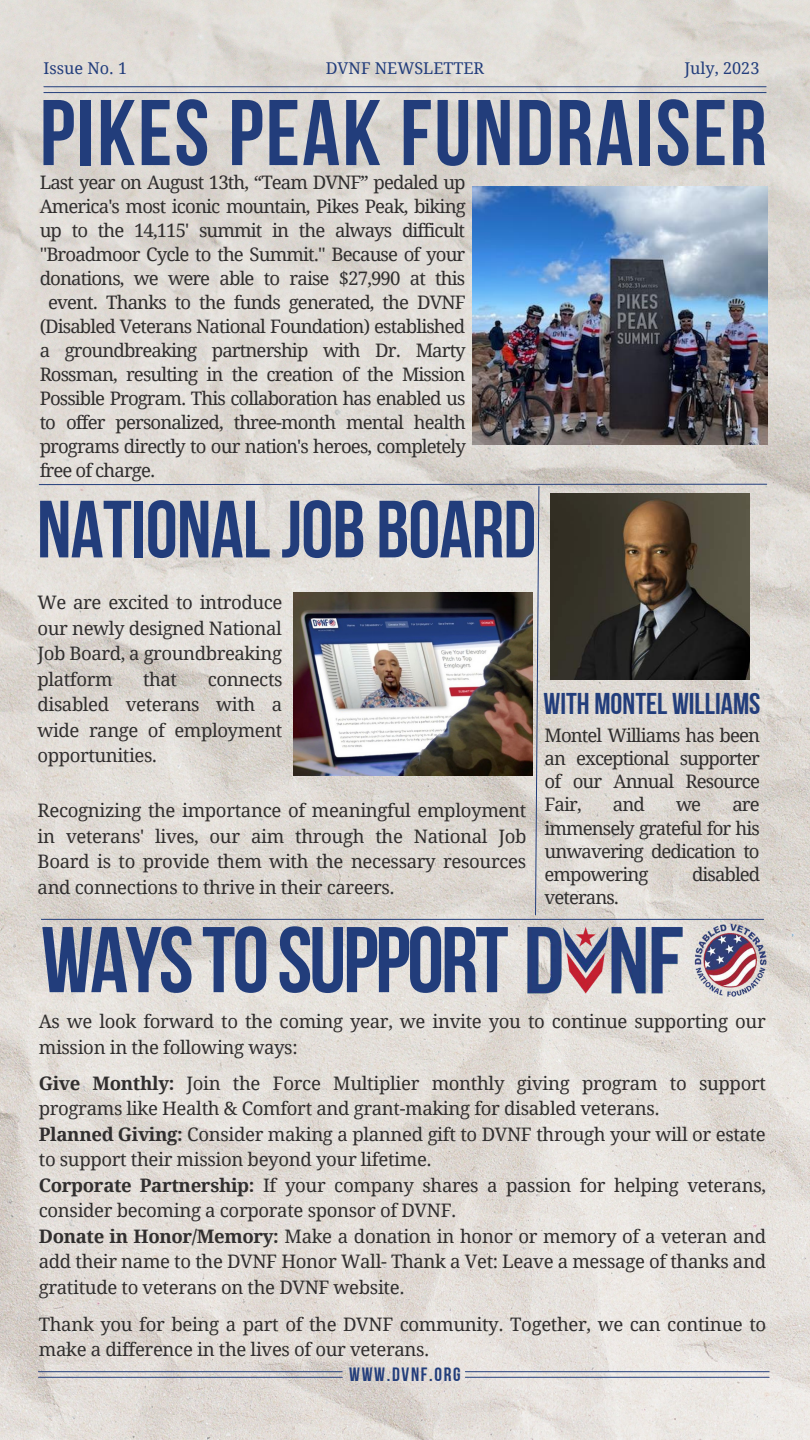
<style>
.page{position:relative;width:810px;height:1440px;background:#fff}
.page>*{position:absolute;margin:0;border:0;box-sizing:border-box;transform-origin:0 0}
.t1{font:93px "Bebas Neue Cyrillic";letter-spacing:.025em;color:#223d7b}
.t2{font:93px "Bebas Neue Cyrillic";letter-spacing:-.035em;color:#223d7b}
.t3{font:80.9px "Bebas Neue Cyrillic";letter-spacing:-.01em;color:#223d7b}
.t4{font:30px "Bebas Neue Cyrillic";color:#223d7b}
.t5{font:19.2px "Bebas Neue Cyrillic";letter-spacing:.09em;color:#223d7b}
.t6{font:18.6px/25.5px "Droid Serif";letter-spacing:-.025em;color:#302e2e;text-align:justify}
.t7{font:18.6px "Droid Serif";letter-spacing:-.05em;color:#302e2e}
.t8{font:16.3px "Droid Serif";color:#223d7b}
.s1{font-weight:700}
</style>
<div class="page">
<img style="left:0;top:0;width:810px;height:1440px">
<hr style="left:44px;top:92px;width:722px;height:1px;background:#223d7b">
<hr style="left:44px;top:86px;width:722px;height:1px;background:#223d7b">
<hr style="left:38px;top:1377px;width:304px;height:1px;background:#223d7b">
<hr style="left:38px;top:1371px;width:304px;height:1px;background:#223d7b">
<hr style="left:465px;top:1377px;width:304px;height:1px;background:#223d7b">
<hr style="left:465px;top:1371px;width:304px;height:1px;background:#223d7b">
<hr style="left:41px;top:919px;width:723px;height:1px;background:#223d7b">
<img style="left:519px;top:922px;width:256px;height:77px">
<img style="left:473px;top:186px;width:294px;height:259px">
<svg style="left:38px;top:483px;width:729px;height:433px;background:#bcb7b3"></svg>
<p class="t8" style="left:44px;top:57px;width:85px">Issue No. 1</p>
<p class="t8" style="left:326px;top:57px;width:160px">DVNF NEWSLETTER</p>
<p class="t8" style="left:684px;top:57px;width:76px">July, 2023</p>
<h1 class="t1" style="left:40px;top:82px;width:729px">PIKES PEAK FUNDRAISER</h1>
<p class="t7" style="left:40px;top:169px;width:428px">Last year on August 13th, “Team DVNF” pedaled up</p>
<p class="t7" style="left:40px;top:193px;width:428px">America's most iconic mountain, Pikes Peak, biking</p>
<p class="t7" style="left:40px;top:217px;width:427px">up to the 14,115' summit in the always difficult</p>
<p class="t7" style="left:40px;top:241px;width:427px">"Broadmoor Cycle to the Summit." Because of your</p>
<p class="t7" style="left:40px;top:265px;width:427px">donations, we were able to raise $27,990 at this</p>
<p class="t7" style="left:48px;top:289px;width:419px">event. Thanks to the funds generated, the DVNF</p>
<p class="t7" style="left:40px;top:313px;width:427px">(Disabled Veterans National Foundation) established</p>
<p class="t7" style="left:40px;top:337px;width:428px">a groundbreaking partnership with Dr. Marty</p>
<p class="t7" style="left:40px;top:361px;width:427px">Rossman, resulting in the creation of the Mission</p>
<p class="t7" style="left:40px;top:385px;width:427px">Possible Program. This collaboration has enabled us</p>
<p class="t7" style="left:40px;top:409px;width:428px">to offer personalized, three-month mental health</p>
<p class="t7" style="left:40px;top:433px;width:428px">programs directly to our nation's heroes, completely</p>
<p class="t7" style="left:40px;top:457px;width:117px">free of charge.</p>
<h2 class="t3" style="left:37px;top:485px;width:501px">NATIONAL JOB BOARD</h2>
<p class="t6" style="left:38px;top:589px;width:246px">We are excited to introduce our newly designed National Job Board, a groundbreaking platform</p>
<p class="t6" style="left:143px;top:666px;width:36px">that</p>
<p class="t6" style="left:38px;top:666px;width:246px;text-indent:170px">connects disabled veterans with a wide range of employment opportunities.</p>
<p class="t6" style="left:38px;top:797px;width:490px">Recognizing the importance of meaningful employment in veterans' lives, our aim through the National Job Board is to provide them with the necessary resources and connections to thrive in their careers.</p>
<h3 class="t4" style="left:544px;top:687px;width:218px">WITH MONTEL WILLIAMS</h3>
<p class="t6" style="left:545px;top:723px;width:217px;line-height:23.2px">Montel Williams has been an exceptional supporter of our Annual Resource Fair,</p>
<p class="t6" style="left:613px;top:792px;width:34px">and</p>
<p class="t6" style="left:676px;top:792px;width:27px">we</p>
<p class="t6" style="left:545px;top:793px;width:217px;line-height:23.2px;text-indent:188px">are immensely grateful for his unwavering dedication to empowering</p>
<p class="t7" style="left:692px;top:862px;width:70px">disabled</p>
<p class="t7" style="left:545px;top:885px;width:76px">veterans.</p>
<h1 class="t2" style="left:41px;top:909px;width:469px">WAYS TO SUPPORT</h1>
<p class="t6" style="left:39px;top:1008px;width:728px">As we look forward to the coming year, we invite you to continue supporting our mission in the following ways:</p>
<p class="t6" style="left:39px;top:1070px;width:729px;text-align:left"><span class="s1">Give Monthly:</span> Join the Force Multiplier monthly giving program to support programs like Health &amp; Comfort and grant-making for disabled veterans.<br><span class="s1">Planned Giving:</span> Consider making a planned gift to DVNF through your will or estate to support their mission beyond your lifetime.<br><span class="s1">Corporate Partnership:</span> If your company shares a passion for helping veterans, consider becoming a corporate sponsor of DVNF.<br><span class="s1">Donate in Honor/Memory:</span> Make a donation in honor or memory of a veteran and add their name to the DVNF Honor Wall- Thank a Vet: Leave a message of thanks and gratitude to veterans on the DVNF website.</p>
<p class="t6" style="left:39px;top:1311px;width:729px">Thank you for being a part of the DVNF community. Together, we can continue to make a difference in the lives of our veterans.</p>
<p class="t5" style="left:349px;top:1364px;width:113px">WWW.DVNF.ORG</p>
</div>
